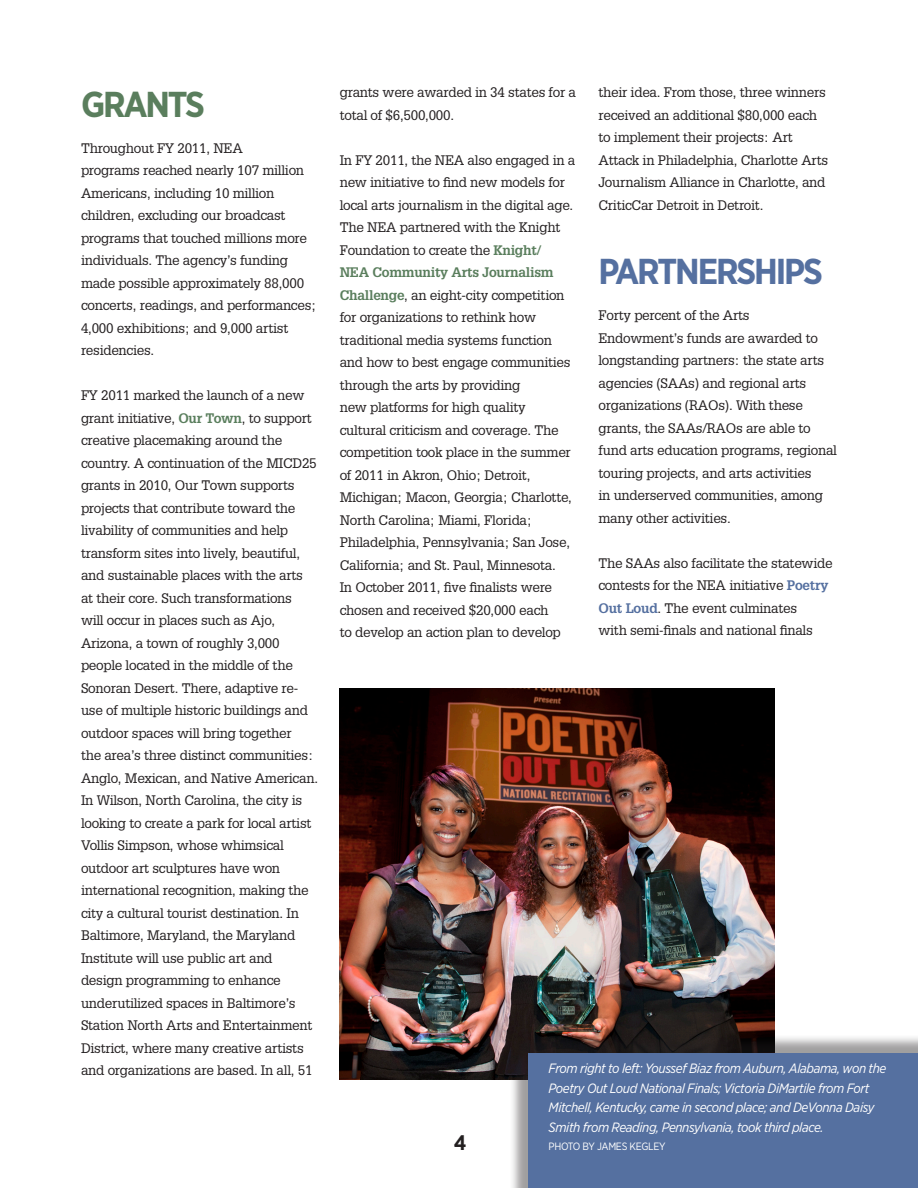
<style>
.page{position:relative;width:918px;height:1188px;background:#fff}
.page>*{position:absolute;margin:0;border:0;box-sizing:border-box;transform-origin:0 0}
.t1{font:700 36px "Gotham Narrow";letter-spacing:-.06em;color:#5570a0}
.t2{font:700 36px "Gotham Narrow";letter-spacing:-.06em;color:#5a7e5d}
.t3{font:700 21px "Gotham Narrow";color:#231f20}
.t4{font:13.5px/22.5px "Glypha LT Std";letter-spacing:-.02em;color:#231f20}
.t5{font:italic 13.5px/19.5px "Gotham Narrow";letter-spacing:-.03em;color:#fff}
.t6{font:10.65px "Gotham Narrow";letter-spacing:-.03em;color:#fff}
.s1{font-weight:700;color:#5a7e5d}
.s2{font-weight:700;color:#5570a0}
</style>
<div class="page">
<img style="left:340px;top:688px;width:434px;height:392px">
<div style="left:509px;top:1034px;width:409px;height:154px;background:#231f20;opacity:.43"></div>
<div style="left:528px;top:1053px;width:390px;height:135px;background:#5570a0"></div>
<p class="t2" style="left:81px;top:82px;width:126px">GRANTS</p>
<p class="t4" style="left:81px;top:136px;width:237px">Throughout FY 2011, NEA<br>programs reached nearly 107 million<br>Americans, including 10 million children, excluding our broadcast programs that touched millions more individuals. The agency’s funding made possible approximately 88,000 concerts, readings, and performances;<br>4,000 exhibitions; and 9,000 artist residencies.</p>
<p class="t4" style="left:81px;top:384px;width:239px">FY 2011 marked the launch of a new grant initiative, <span class="s1">Our Town</span>, to support creative placemaking around the country. A continuation of the MICD25 grants in 2010, Our Town supports projects that contribute toward the livability of communities and help transform sites into lively, beautiful, and sustainable places with the arts at their core. Such transformations will occur in places such as Ajo, Arizona, a town of roughly 3,000 people located in the middle of the Sonoran Desert. There, adaptive re&shy;use of multiple historic buildings and outdoor spaces will bring together<br>the area’s three distinct communities:<br>Anglo, Mexican, and Native American.<br>In Wilson, North Carolina, the city is looking to create a park for local artist Vollis Simpson, whose whimsical outdoor art sculptures have won international recognition, making the city a cultural tourist destination. In Baltimore, Maryland, the Maryland Institute will use public art and<br>design programming to enhance underutilized spaces in Baltimore’s Station North Arts and Entertainment District, where many creative artists and organizations are based. In all, 51</p>
<p class="t4" style="left:340px;top:81px;width:238px">grants were awarded in 34 states for a total of $6,500,000.</p>
<p class="t4" style="left:340px;top:149px;width:237px">In FY 2011, the NEA also engaged in a new initiative to find new models for local arts journalism in the digital age.<br>The NEA partnered with the Knight Foundation to create the <span class="s1">Knight/<br>NEA Community Arts Journalism Challenge</span>, an eight-city competition for organizations to rethink how traditional media systems function and how to best engage communities through the arts by providing<br>new platforms for high quality cultural criticism and coverage. The competition took place in the summer of 2011 in Akron, Ohio; Detroit, Michigan; Macon, Georgia; Charlotte, North Carolina; Miami, Florida; Philadelphia, Pennsylvania; San Jose, California; and St. Paul, Minnesota.<br>In October 2011, five finalists were chosen and received $20,000 each<br>to develop an action plan to develop</p>
<p class="t4" style="left:598px;top:81px;width:231px">their idea. From those, three winners received an additional $80,000 each to implement their projects: Art Attack in Philadelphia, Charlotte Arts Journalism Alliance in Charlotte, and CriticCar Detroit in Detroit.</p>
<p class="t1" style="left:598px;top:250px;width:226px">PARTNERSHIPS</p>
<p class="t4" style="left:598px;top:304px;width:240px">Forty percent of the Arts Endowment’s funds are awarded to longstanding partners: the state arts agencies (SAAs) and regional arts organizations (RAOs). With these grants, the SAAs/RAOs are able to fund arts education programs, regional touring projects, and arts activities<br>in underserved communities, among many other activities.</p>
<p class="t4" style="left:598px;top:551px;width:236px">The SAAs also facilitate the statewide contests for the NEA initiative <span class="s2">Poetry Out Loud</span>. The event culminates<br>with semi-finals and national finals</p>
<p class="t3" style="left:454px;top:1129px;width:14px">4</p>
<p class="t5" style="left:549px;top:1059px;width:339px">From right to left: Youssef Biaz from Auburn, Alabama, won the Poetry Out Loud National Finals; Victoria DiMartile from Fort Mitchell, Kentucky, came in second place; and DeVonna Daisy Smith from Reading, Pennsylvania, took third place.</p>
<p class="t6" style="left:549px;top:1140px;width:118px">PHOTO BY JAMES KEGLEY</p>
</div>
